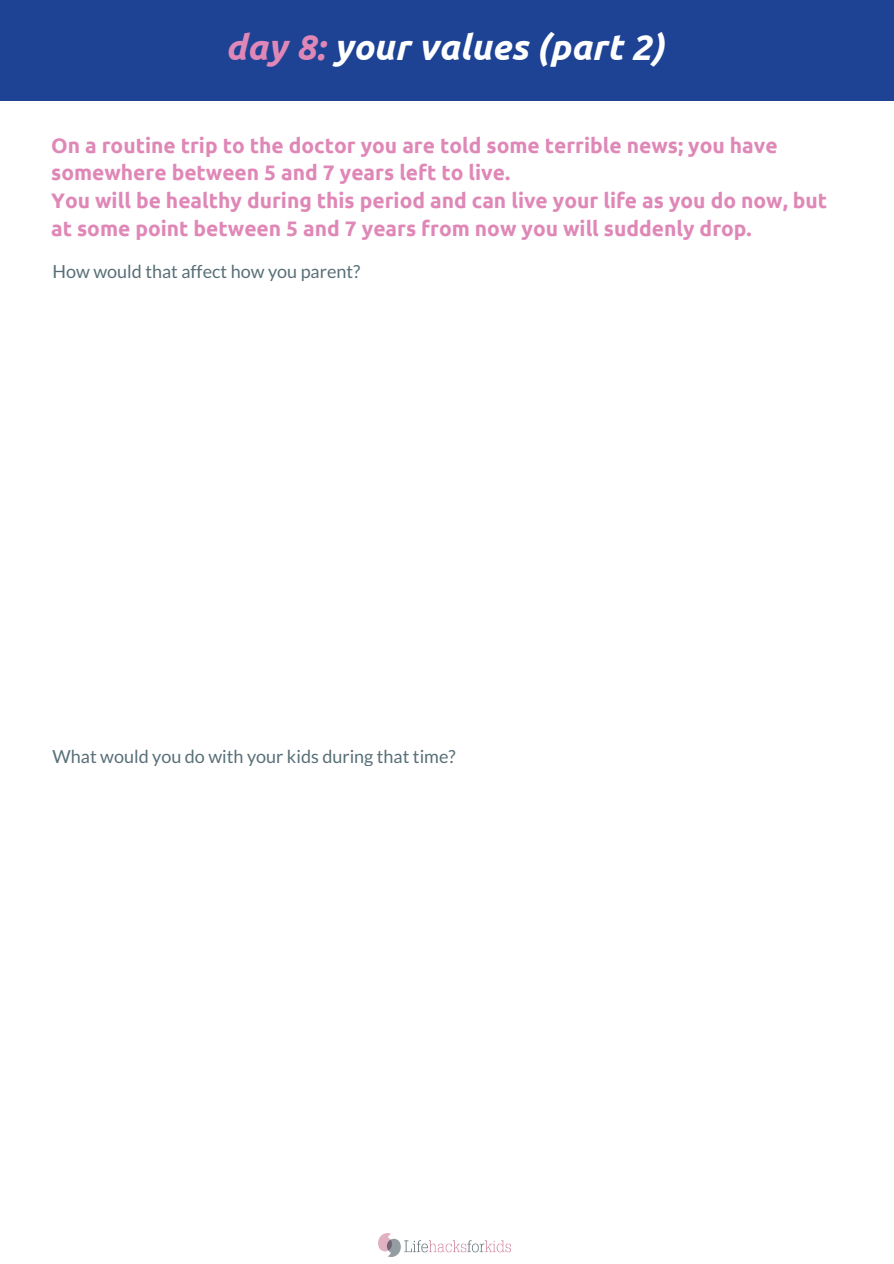
<style>
.page{position:relative;width:894px;height:1264px;background:#fff}
.page>*{position:absolute;margin:0;border:0;box-sizing:border-box;transform-origin:0 0}
.t1{font:italic 700 36px "Ubuntu";color:#fff}
.t2{font:700 21px/27.9px "Ubuntu";color:#df88b7}
.t3{font:18px "Lato";color:#203e4a}
.s1{color:#df88b7}
</style>
<div class="page">
<img style="left:378px;top:1233px;width:132px;height:23px">
<div style="left:0;top:0;width:893px;height:101px;background:#1e4294"></div>
<h1 class="t1" style="left:225px;top:26px;width:440px"><span class="s1">day 8:</span> your values (part 2)</h1>
<p class="t2" style="left:51px;top:131px;width:777px">On a routine trip to the doctor you are told some terrible news; you have somewhere between 5 and 7 years left to live.<br>You will be healthy during this period and can live your life as you do now, but at some point between 5 and 7 years from now you will suddenly drop.</p>
<p class="t3" style="left:53px;top:260px;width:309px">How would that affect how you parent?</p>
<p class="t3" style="left:53px;top:744px;width:404px">What would you do with your kids during that time?</p>
</div>
